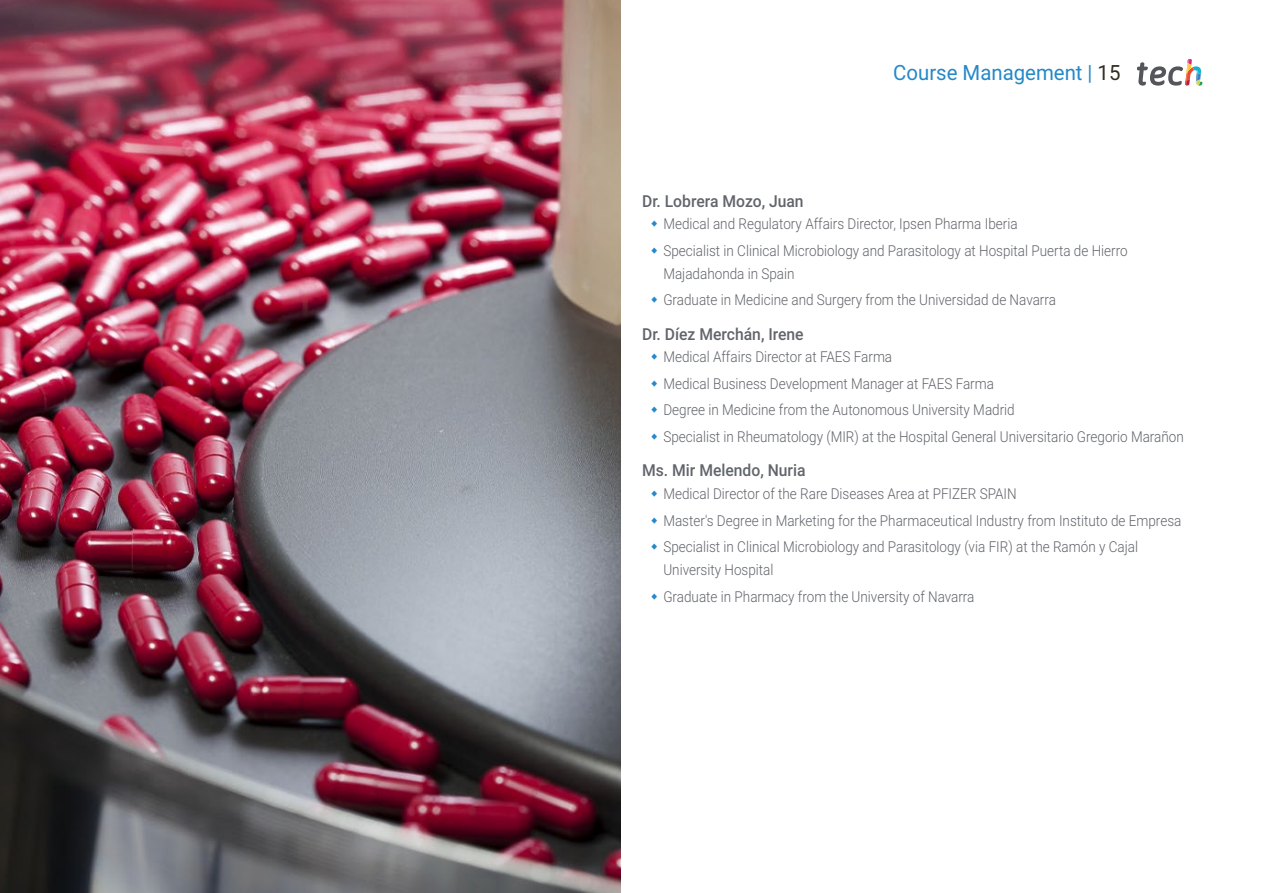
<style>
.page{position:relative;width:1263px;height:893px;background:#fff}
.page>*{position:absolute;margin:0;border:0;box-sizing:border-box;transform-origin:0 0}
.t1{font:21px "Roboto";color:#2488c9}
.t2{font:500 16.5px "Roboto";color:#61646a;scale:.95 1}
.t3{font:300 15px/26.7px "Roboto";color:#61646a;scale:.9 1}
.s1{color:#312e20}
</style>
<div class="page">
<svg style="left:1137px;top:59px;width:65px;height:27px"></svg>
<img style="left:0;top:0;width:621px;height:893px">
<h1 class="t1" style="left:893px;top:57px;width:229px">Course Management | <span class="s1">15</span></h1>
<p class="t2" style="left:642px;top:189px;width:172px">Dr. Lobrera Mozo, Juan</p>
<p class="t3" style="left:663px;top:210px;width:517px">Medical and Regulatory Affairs Director, Ipsen Pharma Iberia<br>Specialist in Clinical Microbiology and Parasitology at Hospital Puerta de Hierro</p>
<p class="t3" style="left:663px;top:259px;width:438px">Majadahonda in Spain<br>Graduate in Medicine and Surgery from the Universidad de Navarra</p>
<p class="t2" style="left:642px;top:322px;width:172px">Dr. Díez Merchán, Irene</p>
<p class="t3" style="left:663px;top:343px;width:580px">Medical Affairs Director at FAES Farma<br>Medical Business Development Manager at FAES Farma<br>Degree in Medicine from the Autonomous University Madrid<br>Specialist in Rheumatology (MIR) at the Hospital General Universitario Gregorio Marañon</p>
<p class="t2" style="left:642px;top:459px;width:174px">Ms. Mir Melendo, Nuria</p>
<p class="t3" style="left:663px;top:480px;width:577px">Medical Director of the Rare Diseases Area at PFIZER SPAIN<br>Master's Degree in Marketing for the Pharmaceutical Industry from Instituto de Empresa<br>Specialist in Clinical Microbiology and Parasitology (via FIR) at the Ramón y Cajal</p>
<p class="t3" style="left:663px;top:556px;width:347px">University Hospital<br>Graduate in Pharmacy from the University of Navarra</p>
</div>
